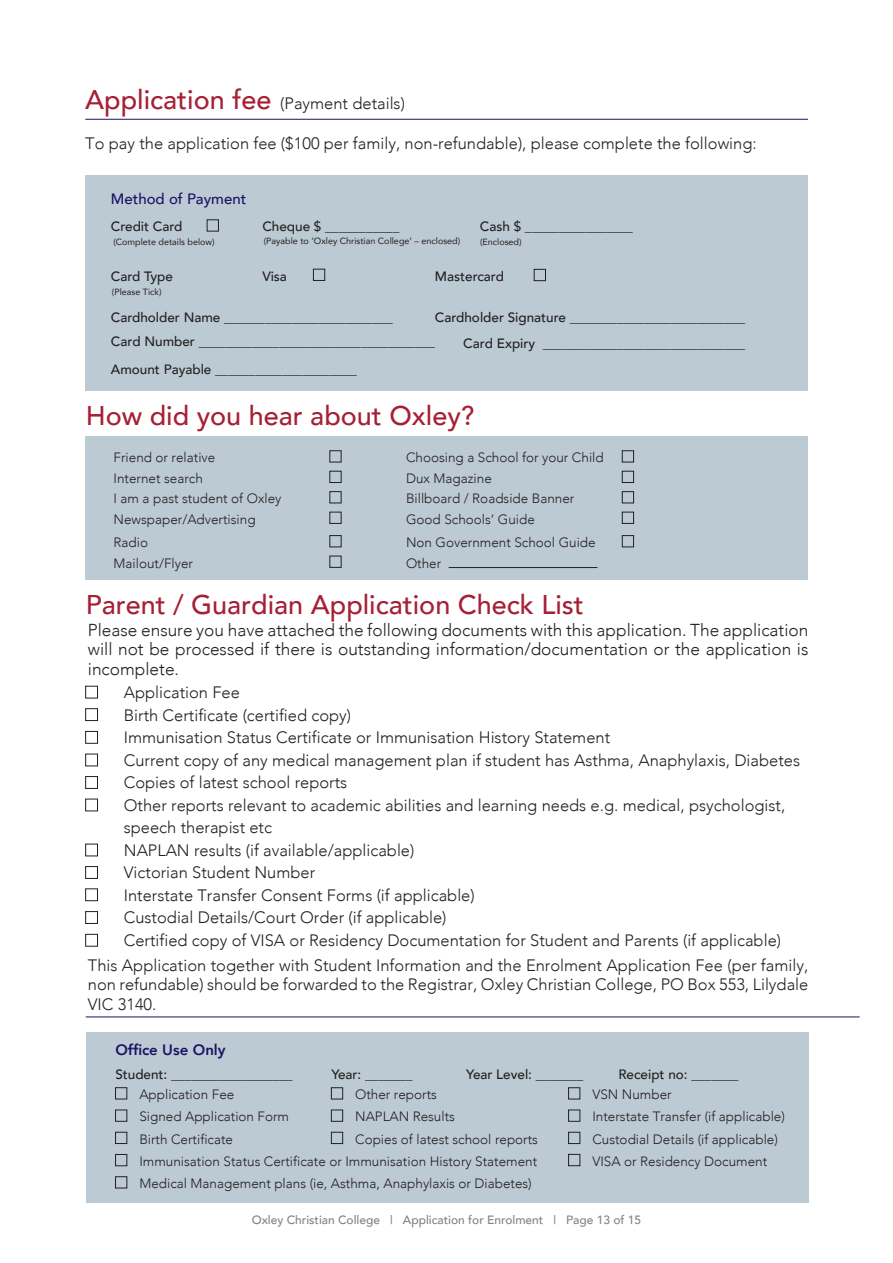
<style>
.page{position:relative;width:893px;height:1263px;background:#fff}
.page>*{position:absolute;margin:0;border:0;box-sizing:border-box;transform-origin:0 0}
.t1{font:500 27px "Avenir";color:#a62035}
.t2{font:300 17.25px/19.5px "Avenir";color:#231f20;text-align:justify}
.t3{font:300 16.5px/22.5px "Avenir";color:#231f20}
.t4{font:500 15px "Avenir";color:#191364}
.t5{font:800 15px "Avenir";color:#191364}
.t6{font:300 13.5px/20.4px "Avenir";color:#231f20}
.t7{font:500 13.5px "Avenir";color:#231f20}
.t8{font:500 12px "Avenir";color:#808285}
.t9{font:9px "Avenir";color:#231f20}
.s1{font-weight:500;font-size:27px;color:#a62035}
</style>
<div class="page">
<hr style="left:86px;top:1016px;width:774px;height:1px;background:#191364">
<div style="left:86px;top:1032px;width:722px;height:170px;background:#bccad3"></div>
<div style="left:115px;top:1087px;width:12px;height:12px;border:1px solid #231f20"></div>
<div style="left:115px;top:1110px;width:12px;height:11px;border:1px solid #231f20"></div>
<div style="left:115px;top:1132px;width:12px;height:12px;border:1px solid #231f20"></div>
<div style="left:115px;top:1154px;width:12px;height:12px;border:1px solid #231f20"></div>
<div style="left:115px;top:1176px;width:12px;height:12px;border:1px solid #231f20"></div>
<div style="left:331px;top:1087px;width:12px;height:12px;border:1px solid #231f20"></div>
<div style="left:331px;top:1110px;width:12px;height:11px;border:1px solid #231f20"></div>
<div style="left:331px;top:1132px;width:12px;height:12px;border:1px solid #231f20"></div>
<div style="left:568px;top:1087px;width:12px;height:12px;border:1px solid #231f20"></div>
<div style="left:568px;top:1110px;width:12px;height:11px;border:1px solid #231f20"></div>
<div style="left:568px;top:1132px;width:12px;height:12px;border:1px solid #231f20"></div>
<div style="left:568px;top:1154px;width:12px;height:12px;border:1px solid #231f20"></div>
<div style="left:85px;top:686px;width:13px;height:12px;border:1px solid #231f20"></div>
<div style="left:85px;top:708px;width:13px;height:13px;border:1px solid #231f20"></div>
<div style="left:85px;top:731px;width:13px;height:12px;border:1px solid #231f20"></div>
<div style="left:85px;top:754px;width:13px;height:12px;border:1px solid #231f20"></div>
<div style="left:85px;top:776px;width:13px;height:13px;border:1px solid #231f20"></div>
<div style="left:85px;top:799px;width:13px;height:12px;border:1px solid #231f20"></div>
<div style="left:85px;top:844px;width:13px;height:12px;border:1px solid #231f20"></div>
<div style="left:85px;top:866px;width:13px;height:13px;border:1px solid #231f20"></div>
<div style="left:85px;top:889px;width:13px;height:12px;border:1px solid #231f20"></div>
<div style="left:85px;top:911px;width:13px;height:13px;border:1px solid #231f20"></div>
<div style="left:85px;top:934px;width:13px;height:12px;border:1px solid #231f20"></div>
<div style="left:86px;top:436px;width:722px;height:143px;background:#bccad3"></div>
<div style="left:330px;top:450px;width:11px;height:12px;border:1px solid #231f20"></div>
<div style="left:330px;top:471px;width:11px;height:12px;border:1px solid #231f20"></div>
<div style="left:330px;top:491px;width:11px;height:12px;border:1px solid #231f20"></div>
<div style="left:330px;top:512px;width:11px;height:12px;border:1px solid #231f20"></div>
<div style="left:330px;top:535px;width:11px;height:12px;border:1px solid #231f20"></div>
<div style="left:622px;top:450px;width:12px;height:12px;border:1px solid #231f20"></div>
<div style="left:622px;top:471px;width:12px;height:12px;border:1px solid #231f20"></div>
<div style="left:622px;top:491px;width:12px;height:12px;border:1px solid #231f20"></div>
<div style="left:622px;top:512px;width:12px;height:12px;border:1px solid #231f20"></div>
<div style="left:622px;top:535px;width:12px;height:12px;border:1px solid #231f20"></div>
<hr style="left:449px;top:567px;width:148px;height:1px;background:#231f20">
<hr style="left:85px;top:119px;width:723px;height:1px;background:#191364">
<div style="left:85px;top:175px;width:723px;height:216px;background:#bccad3"></div>
<div style="left:207px;top:220px;width:12px;height:11px;border:1px solid #231f20"></div>
<div style="left:313px;top:269px;width:12px;height:12px;border:1px solid #231f20"></div>
<div style="left:534px;top:269px;width:12px;height:12px;border:1px solid #231f20"></div>
<p class="t3" style="left:85px;top:92px;width:321px"><span class="s1">Application fee</span> (Payment details)</p>
<p class="t3" style="left:85px;top:132px;width:673px">To pay the application fee ($100 per family, non-refundable), please complete the following:</p>
<p class="t4" style="left:111px;top:186px;width:137px">Method of Payment</p>
<p class="t7" style="left:111px;top:215px;width:73px">Credit Card</p>
<p class="t7" style="left:262px;top:215px;width:139px">Cheque $ ___________</p>
<p class="t7" style="left:480px;top:215px;width:155px">Cash $ ________________</p>
<p class="t9" style="left:113px;top:235px;width:103px">(Complete details below)</p>
<p class="t9" style="left:264px;top:234px;width:198px">(Payable to ‘Oxley Christian College’ – enclosed)</p>
<p class="t9" style="left:480px;top:235px;width:43px">(Enclosed)</p>
<p class="t7" style="left:111px;top:264px;width:64px">Card Type</p>
<p class="t7" style="left:262px;top:264px;width:26px">Visa</p>
<p class="t7" style="left:435px;top:264px;width:70px">Mastercard</p>
<p class="t7" style="left:111px;top:305px;width:284px">Cardholder Name _________________________</p>
<p class="t7" style="left:435px;top:305px;width:312px">Cardholder Signature __________________________</p>
<p class="t7" style="left:111px;top:358px;width:248px">Amount Payable _____________________</p>
<p class="t9" style="left:112px;top:285px;width:51px">(Please Tick)</p>
<p class="t7" style="left:111px;top:330px;width:326px">Card Number ___________________________________</p>
<p class="t7" style="left:463px;top:332px;width:284px">Card Expiry ______________________________</p>
<p class="t1" style="left:86px;top:392px;width:390px">How did you hear about Oxley?</p>
<p class="t6" style="left:114px;top:447px;width:169px">Friend or relative<br>Internet search<br>I am a past student of Oxley<br>Newspaper/Advertising</p>
<p class="t6" style="left:114px;top:532px;width:81px">Radio<br>Mailout/Flyer</p>
<p class="t6" style="left:406px;top:447px;width:199px">Choosing a School for your Child<br>Dux Magazine<br>Billboard / Roadside Banner<br>Good Schools’ Guide</p>
<p class="t6" style="left:406px;top:532px;width:191px">Non Government School Guide<br>Other</p>
<p class="t1" style="left:86px;top:581px;width:500px">Parent / Guardian Application Check List</p>
<p class="t2" style="left:88px;top:620px;width:722px">Please ensure you have attached the following documents with this application. The application will not be processed if there is outstanding information/documentation or the application is incomplete.</p>
<p class="t3" style="left:124px;top:681px;width:678px">Application Fee<br>Birth Certificate (certified copy)<br>Immunisation Status Certificate or Immunisation History Statement<br>Current copy of any medical management plan if student has Asthma, Anaphylaxis, Diabetes Copies of latest school reports<br>Other reports relevant to academic abilities and learning needs e.g. medical, psychologist, speech therapist etc<br>NAPLAN results (if available/applicable)<br>Victorian Student Number<br>Interstate Transfer Consent Forms (if applicable)<br>Custodial Details/Court Order (if applicable)<br>Certified copy of VISA or Residency Documentation for Student and Parents (if applicable)</p>
<p class="t3" style="left:88px;top:955px;width:722px;line-height:19.5px;text-align:justify">This Application together with Student Information and the Enrolment Application Fee (per family, non refundable) should be forwarded to the Registrar, Oxley Christian College, PO Box 553, Lilydale VIC 3140.</p>
<p class="t5" style="left:115px;top:1038px;width:112px">Office Use Only</p>
<p class="t7" style="left:115px;top:1063px;width:179px">Student: __________________</p>
<p class="t7" style="left:331px;top:1063px;width:83px">Year: _______</p>
<p class="t7" style="left:466px;top:1063px;width:118px">Year Level: _______</p>
<p class="t6" style="left:139px;top:1083px;width:151px;line-height:22.2px">Application Fee<br>Signed Application Form</p>
<p class="t6" style="left:139px;top:1150px;width:399px;line-height:22.2px">Immunisation Status Certificate or Immunisation History Statement<br>Medical Management plans (ie, Asthma, Anaphylaxis or Diabetes)</p>
<p class="t7" style="left:618px;top:1063px;width:122px">Receipt no: _______</p>
<p class="t6" style="left:355px;top:1083px;width:184px;line-height:22.2px">Other reports<br>NAPLAN Results<br>Copies of latest school reports</p>
<p class="t6" style="left:592px;top:1083px;width:194px;line-height:22.2px">VSN Number<br>Interstate Transfer (if applicable)<br>Custodial Details (if applicable)<br>VISA or Residency Document</p>
<p class="t6" style="left:139px;top:1129px;width:95px">Birth Certificate</p>
<p class="t8" style="left:252px;top:1209px;width:391px">Oxley Christian College | Application for Enrolment | Page 13 of 15</p>
</div>
